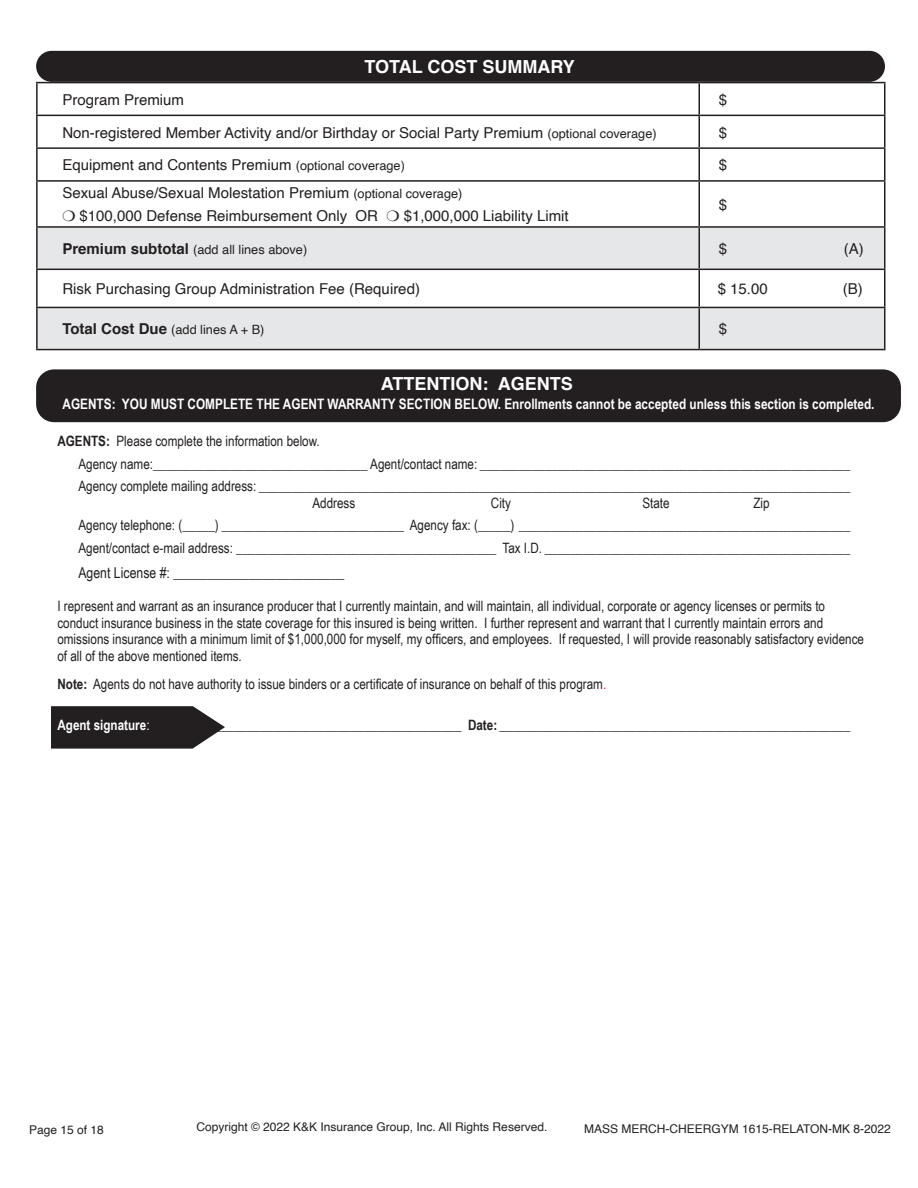
<style>
.page{position:relative;width:918px;height:1188px;background:#fff}
.page>*{position:absolute;margin:0;border:0;box-sizing:border-box;transform-origin:0 0}
.t1{font:700 18px "Helvetica";color:#fff}
.t2{font:15px/22.5px "Helvetica";color:#231f20}
.t3{font:15px "Arial Narrow";color:#231f20}
.t4{font:700 14.4px "Arial Narrow";color:#fff}
.t5{font:14.25px/22.5px "Arial Narrow";color:#231f20}
.t6{font:700 14.25px "Arial Narrow";color:#231f20}
.t7{font:12.75px "Helvetica";color:#231f20}
.t8{font:12px "Helvetica";color:#231f20}
.s1{font-size:12.75px}
.s2{font-weight:700;font-size:15px}
.s3{font-weight:700}
.s4{color:#ed028c}
.s5{color:#fff}
.s6{font-weight:400;color:#fff}
.s7{font-weight:400}
</style>
<div class="page">
<svg style="left:38px;top:228px;width:846px;height:121px;fill:#e6e7e9"></svg>
<hr style="left:36px;top:82px;width:663px;height:1px;background:#231f20">
<hr style="left:36px;top:83px;width:2px;height:32px;background:#231f20">
<hr style="left:699px;top:82px;width:186px;height:1px;background:#231f20">
<hr style="left:698px;top:83px;width:2px;height:32px;background:#231f20">
<hr style="left:884px;top:83px;width:1px;height:32px;background:#231f20">
<hr style="left:36px;top:115px;width:663px;height:1px;background:#231f20">
<hr style="left:36px;top:116px;width:2px;height:31px;background:#231f20">
<hr style="left:699px;top:115px;width:186px;height:1px;background:#231f20">
<hr style="left:698px;top:116px;width:2px;height:31px;background:#231f20">
<hr style="left:884px;top:116px;width:1px;height:31px;background:#231f20">
<hr style="left:36px;top:147px;width:663px;height:2px;background:#231f20">
<hr style="left:36px;top:149px;width:2px;height:31px;background:#231f20">
<hr style="left:699px;top:147px;width:186px;height:2px;background:#231f20">
<hr style="left:698px;top:149px;width:2px;height:31px;background:#231f20">
<hr style="left:884px;top:149px;width:1px;height:31px;background:#231f20">
<hr style="left:36px;top:180px;width:663px;height:2px;background:#231f20">
<hr style="left:36px;top:182px;width:2px;height:44px;background:#231f20">
<hr style="left:699px;top:180px;width:186px;height:2px;background:#231f20">
<hr style="left:698px;top:182px;width:2px;height:44px;background:#231f20">
<hr style="left:884px;top:182px;width:1px;height:44px;background:#231f20">
<hr style="left:36px;top:226px;width:663px;height:2px;background:#231f20">
<hr style="left:36px;top:228px;width:2px;height:41px;background:#231f20">
<hr style="left:699px;top:226px;width:186px;height:2px;background:#231f20">
<hr style="left:698px;top:228px;width:2px;height:41px;background:#231f20">
<hr style="left:884px;top:228px;width:1px;height:41px;background:#231f20">
<hr style="left:36px;top:269px;width:663px;height:1px;background:#231f20">
<hr style="left:36px;top:270px;width:2px;height:37px;background:#231f20">
<hr style="left:699px;top:269px;width:186px;height:1px;background:#231f20">
<hr style="left:698px;top:270px;width:2px;height:37px;background:#231f20">
<hr style="left:884px;top:270px;width:1px;height:37px;background:#231f20">
<hr style="left:36px;top:307px;width:663px;height:1px;background:#231f20">
<hr style="left:36px;top:308px;width:2px;height:41px;background:#231f20">
<hr style="left:699px;top:307px;width:186px;height:1px;background:#231f20">
<hr style="left:698px;top:308px;width:2px;height:41px;background:#231f20">
<hr style="left:884px;top:308px;width:1px;height:41px;background:#231f20">
<hr style="left:36px;top:349px;width:663px;height:1px;background:#231f20">
<hr style="left:699px;top:349px;width:186px;height:1px;background:#231f20">
<div style="left:36px;top:51px;width:849px;height:31px;background:#231f20;border-radius:16px"></div>
<svg style="left:51px;top:706px;width:174px;height:43px;background:#3a3637"></svg>
<div style="left:36px;top:369px;width:865px;height:53px;background:#231f20;border-radius:18px"></div>
<p class="t1" style="left:364px;top:52px;width:212px">TOTAL COST SUMMARY</p>
<p class="t2" style="left:62px;top:89px;width:123px">Program Premium</p>
<p class="t2" style="left:719px;top:89px;width:10px">$</p>
<p class="t2" style="left:62px;top:121px;width:596px">Non-registered Member Activity and/or Birthday or Social Party Premium <span class="s1">(optional coverage)</span></p>
<p class="t2" style="left:719px;top:121px;width:10px">$</p>
<p class="t2" style="left:62px;top:154px;width:344px">Equipment and Contents Premium <span class="s1">(optional coverage)</span></p>
<p class="t2" style="left:719px;top:154px;width:10px">$</p>
<p class="t2" style="left:80px;top:182px;width:384px;text-indent:-17px">Sexual Abuse/Sexual Molestation Premium <span class="s1">(optional coverage) </span>$100,000 Defense Reimbursement Only OR</p>
<p class="t2" style="left:719px;top:194px;width:10px">$</p>
<p class="t2" style="left:404px;top:205px;width:167px">$1,000,000 Liability Limit</p>
<p class="t7" style="left:62px;top:240px;width:246px"><span class="s2">Premium subtotal</span> (add all lines above)</p>
<p class="t2" style="left:719px;top:238px;width:10px">$</p>
<p class="t2" style="left:844px;top:238px;width:21px">(A)</p>
<p class="t2" style="left:62px;top:278px;width:359px">Risk Purchasing Group Administration Fee (Required)</p>
<p class="t2" style="left:718px;top:278px;width:52px">$ 15.00</p>
<p class="t2" style="left:843px;top:278px;width:21px">(B)</p>
<p class="t7" style="left:62px;top:320px;width:204px"><span class="s2">Total Cost Due</span> (add lines A + B)</p>
<p class="t2" style="left:719px;top:318px;width:10px">$</p>
<p class="t1" style="left:381px;top:370px;width:194px">ATTENTION: AGENTS</p>
<p class="t4" style="left:62px;top:393px;width:814px">AGENTS: YOU MUST COMPLETE THE AGENT WARRANTY SECTION BELOW. Enrollments cannot be accepted unless this section is completed.</p>
<p class="t5" style="left:78px;top:430px;width:773px;text-indent:-21px"><span class="s3">AGENTS:</span> Please complete the information below.<br>Agency name:_________________________________ Agent/contact name: _________________________________________________________<br>Agency complete mailing address: ___________________________________________________________________________________________</p>
<p class="t5" style="left:312px;top:491px;width:44px">Address</p>
<p class="t5" style="left:491px;top:491px;width:22px">City</p>
<p class="t5" style="left:642px;top:491px;width:29px">State</p>
<p class="t5" style="left:78px;top:491px;width:773px;text-indent:675px">Zip<br>Agency telephone: (_____) ____________________________ Agency fax: (_____) ___________________________________________________<br>Agent/contact e-mail address: ________________________________________ Tax I.D. _______________________________________________</p>
<p class="t3" style="left:78px;top:562px;width:268px">Agent License #: _________________________</p>
<p class="t5" style="left:57px;top:598px;width:808px;line-height:16.5px">I represent and warrant as an insurance producer that I currently maintain, and will maintain, all individual, corporate or agency licenses or permits to conduct insurance business in the state coverage for this insured is being written. I further represent and warrant that I currently maintain errors and omissions insurance with a minimum limit of $1,000,000 for myself, my officers, and employees. If requested, I will provide reasonably satisfactory evidence of all of the above mentioned items.</p>
<p class="t5" style="left:57px;top:673px;width:550px"><span class="s3">Note:</span> Agents do not have authority to issue binders or a certificate of insurance on behalf of this program<span class="s4">.</span></p>
<p class="t6" style="left:57px;top:714px;width:794px"><span class="s5">Agent signature</span><span class="s6">:</span> <span class="s7">_______________________________________________</span> Date: ______________________________________________________</p>
<p class="t8" style="left:29px;top:1121px;width:76px">Page 15 of 18</p>
<p class="t8" style="left:196px;top:1118px;width:353px">Copyright © 2022 K&amp;K Insurance Group, Inc. All Rights Reserved.</p>
<p class="t8" style="left:584px;top:1119px;width:308px">MASS MERCH-CHEERGYM 1615-RELATON-MK 8-2022</p>
</div>
